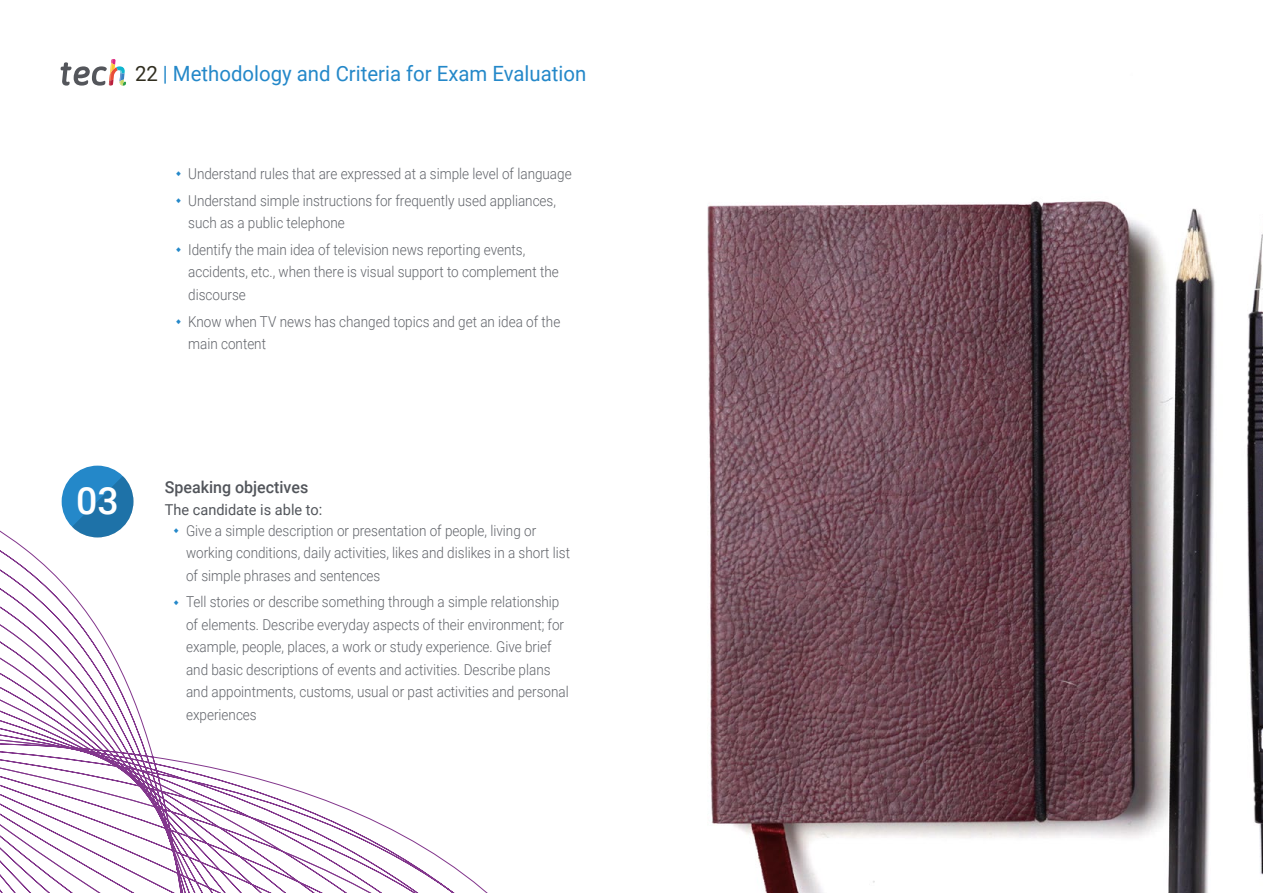
<style>
.page{position:relative;width:1263px;height:893px;background:#fff}
.page>*{position:absolute;margin:0;border:0;box-sizing:border-box;transform-origin:0 0}
.t1{font:500 37.5px "Roboto";color:#fff}
.t2{font:21px "Roboto";color:#2488c9}
.t3{font:500 16.5px "Roboto";color:#52555b}
.t4{font:300 15px/22.5px "Roboto";color:#61646a;scale:.9 1}
.t5{font:15px "Roboto";color:#52555b}
.s1{color:#312e20}
</style>
<div class="page">
<svg style="left:0;top:518px;width:488px;height:375px"></svg>
<img style="left:707px;top:201px;width:556px;height:692px">
<div style="left:62px;top:466px;width:71px;height:71px;background:#2488c9;border-radius:50%"></div>
<svg style="left:72px;top:476px;width:61px;height:61px"></svg>
<svg style="left:61px;top:59px;width:65px;height:27px"></svg>
<svg style="left:174px;top:528px;width:5px;height:5px"></svg>
<svg style="left:174px;top:600px;width:5px;height:5px"></svg>
<h2 class="t2" style="left:135px;top:59px;width:453px"><span class="s1">22</span> | Methodology and Criteria for Exam Evaluation</h2>
<p class="t4" style="left:188px;top:160px;width:428px;line-height:26.7px">Understand rules that are expressed at a simple level of language<br>Understand simple instructions for frequently used appliances,</p>
<p class="t4" style="left:188px;top:209px;width:376px;line-height:26.7px">such as a public telephone<br>Identify the main idea of television news reporting events,</p>
<p class="t4" style="left:188px;top:260px;width:413px">accidents, etc., when there is visual support to complement the discourse</p>
<p class="t4" style="left:188px;top:310px;width:415px">Know when TV news has changed topics and get an idea of the main content</p>
<h1 class="t1" style="left:76px;top:475px;width:44px">03</h1>
<p class="t3" style="left:165px;top:475px;width:145px">Speaking objectives</p>
<p class="t5" style="left:165px;top:499px;width:159px">The candidate is able to:</p>
<p class="t4" style="left:186px;top:518px;width:428px">Give a simple description or presentation of people, living or working conditions, daily activities, likes and dislikes in a short list of simple phrases and sentences</p>
<p class="t4" style="left:186px;top:590px;width:427px">Tell stories or describe something through a simple relationship of elements. Describe everyday aspects of their environment; for example, people, places, a work or study experience. Give brief and basic descriptions of events and activities. Describe plans and appointments, customs, usual or past activities and personal experiences</p>
</div>
